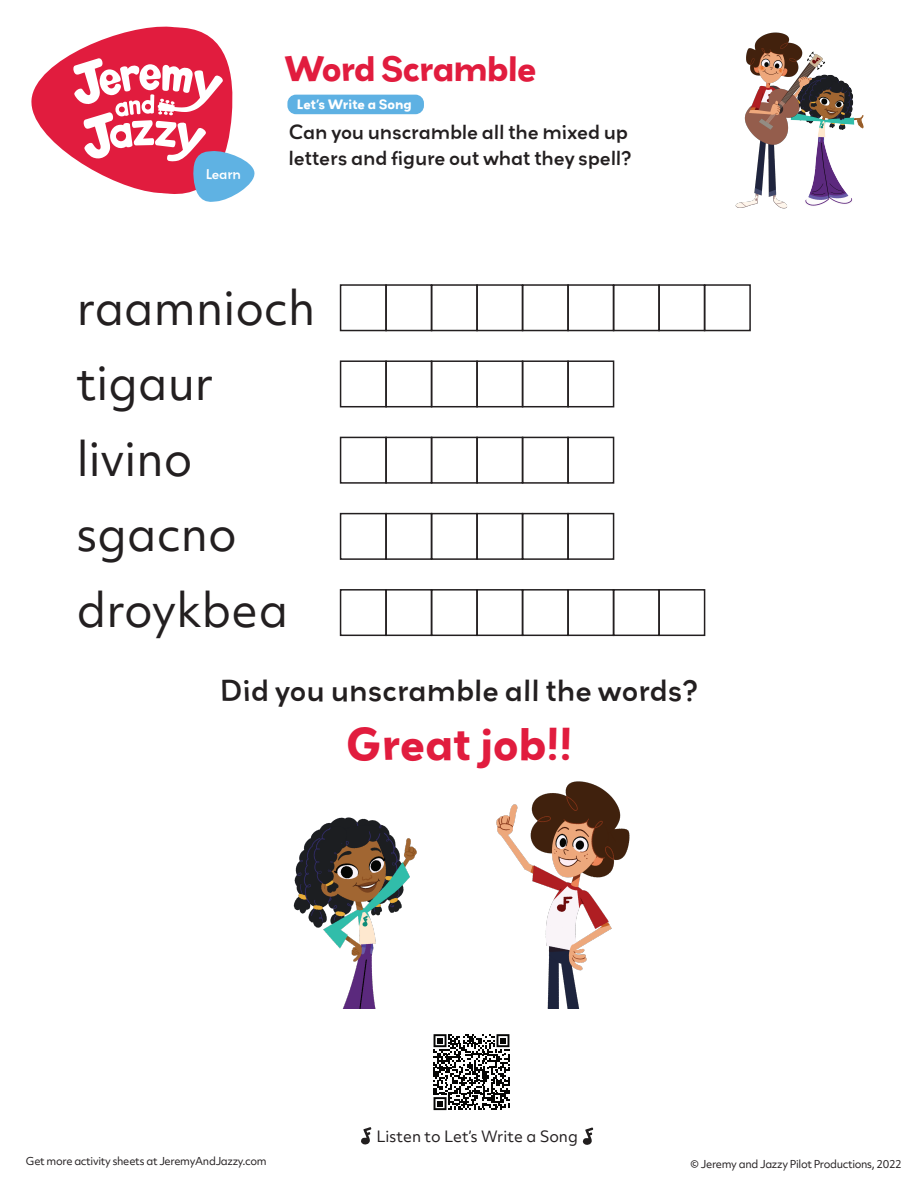
<style>
.page{position:relative;width:918px;height:1188px;background:#fff}
.page>*{position:absolute;margin:0;border:0;box-sizing:border-box;transform-origin:0 0}
.t1{font:44.85px/75.6px "Objektiv Mk 2";color:#231f20}
.t2{font:700 40.5px "Grenadine MVB";color:#e11c3e}
.t3{font:700 31.5px "Grenadine MVB";letter-spacing:-.03em;color:#e11c3e}
.t4{font:500 27px "Grenadine MVB";color:#231f20}
.t5{font:500 18px/25.5px "Grenadine MVB";letter-spacing:-.01em;color:#231f20}
.t6{font:15px "Objektiv Mk 2";color:#231f20}
.t7{font:500 12.45px "Grenadine MVB";letter-spacing:-.025em;color:#fff}
.t8{font:700 12px "Grenadine MVB";color:#fff}
.t9{font:10.5px "Objektiv Mk 2";letter-spacing:-.03em;color:#231f20}
</style>
<div class="page">
<div style="left:340px;top:284px;width:47px;height:47px;border:2px solid #231f20"></div>
<div style="left:385px;top:284px;width:47px;height:47px;border:2px solid #231f20"></div>
<div style="left:431px;top:284px;width:47px;height:47px;border:2px solid #231f20"></div>
<div style="left:476px;top:284px;width:47px;height:47px;border:2px solid #231f20"></div>
<div style="left:522px;top:284px;width:47px;height:47px;border:2px solid #231f20"></div>
<div style="left:567px;top:284px;width:47px;height:47px;border:2px solid #231f20"></div>
<div style="left:613px;top:284px;width:47px;height:47px;border:2px solid #231f20"></div>
<div style="left:658px;top:284px;width:47px;height:47px;border:2px solid #231f20"></div>
<div style="left:704px;top:284px;width:47px;height:47px;border:2px solid #231f20"></div>
<div style="left:340px;top:360px;width:47px;height:47px;border:2px solid #231f20"></div>
<div style="left:385px;top:360px;width:47px;height:47px;border:2px solid #231f20"></div>
<div style="left:431px;top:360px;width:47px;height:47px;border:2px solid #231f20"></div>
<div style="left:476px;top:360px;width:47px;height:47px;border:2px solid #231f20"></div>
<div style="left:522px;top:360px;width:47px;height:47px;border:2px solid #231f20"></div>
<div style="left:567px;top:360px;width:47px;height:47px;border:2px solid #231f20"></div>
<div style="left:340px;top:437px;width:47px;height:47px;border:2px solid #231f20"></div>
<div style="left:385px;top:437px;width:47px;height:47px;border:2px solid #231f20"></div>
<div style="left:431px;top:437px;width:47px;height:47px;border:2px solid #231f20"></div>
<div style="left:476px;top:437px;width:47px;height:47px;border:2px solid #231f20"></div>
<div style="left:340px;top:513px;width:47px;height:47px;border:2px solid #231f20"></div>
<div style="left:385px;top:513px;width:47px;height:47px;border:2px solid #231f20"></div>
<div style="left:431px;top:513px;width:47px;height:47px;border:2px solid #231f20"></div>
<div style="left:476px;top:513px;width:47px;height:47px;border:2px solid #231f20"></div>
<div style="left:340px;top:589px;width:47px;height:47px;border:2px solid #231f20"></div>
<div style="left:385px;top:589px;width:47px;height:47px;border:2px solid #231f20"></div>
<div style="left:431px;top:589px;width:47px;height:47px;border:2px solid #231f20"></div>
<div style="left:476px;top:589px;width:47px;height:47px;border:2px solid #231f20"></div>
<div style="left:522px;top:589px;width:47px;height:47px;border:2px solid #231f20"></div>
<div style="left:567px;top:589px;width:47px;height:47px;border:2px solid #231f20"></div>
<div style="left:613px;top:589px;width:47px;height:47px;border:2px solid #231f20"></div>
<div style="left:658px;top:589px;width:47px;height:47px;border:2px solid #231f20"></div>
<img style="left:293px;top:781px;width:337px;height:227px">
<svg style="left:31px;top:26px;width:224px;height:176px"></svg>
<div style="left:287px;top:95px;width:137px;height:19px;background:#5eb1e3;border-radius:9px"></div>
<img style="left:839px;top:80px;width:25px;height:124px">
<img style="left:735px;top:32px;width:104px;height:177px">
<div style="left:522px;top:437px;width:47px;height:47px;border:2px solid #231f20"></div>
<div style="left:567px;top:437px;width:47px;height:47px;border:2px solid #231f20"></div>
<div style="left:522px;top:513px;width:47px;height:47px;border:2px solid #231f20"></div>
<div style="left:567px;top:513px;width:47px;height:47px;border:2px solid #231f20"></div>
<svg style="left:361px;top:1127px;width:10px;height:18px"></svg>
<svg style="left:583px;top:1127px;width:10px;height:18px"></svg>
<svg style="left:434px;top:1034px;width:75px;height:76px"></svg>
<h3 class="t3" style="left:284px;top:46px;width:254px">Word Scramble</h3>
<p class="t7" style="left:206px;top:166px;width:37px">Learn</p>
<p class="t8" style="left:297px;top:95px;width:117px">Let’s Write a Song</p>
<h3 class="t5" style="left:289px;top:119px;width:345px">Can you unscramble all the mixed up letters and figure out what they spell?</h3>
<h1 class="t1" style="left:77px;top:270px;width:240px">raamnioch tigaur livino sgacno droykbea</h1>
<h3 class="t4" style="left:219px;top:671px;width:481px">Did you unscramble all the words?</h3>
<h2 class="t2" style="left:345px;top:715px;width:229px">Great job!!</h2>
<h3 class="t6" style="left:377px;top:1126px;width:203px">Listen to Let’s Write a Song</h3>
<p class="t9" style="left:26px;top:1154px;width:242px">Get more activity sheets at JeremyAndJazzy.com</p>
<p class="t9" style="left:691px;top:1157px;width:213px">© Jeremy and Jazzy Pilot Productions, 2022</p>
</div>
